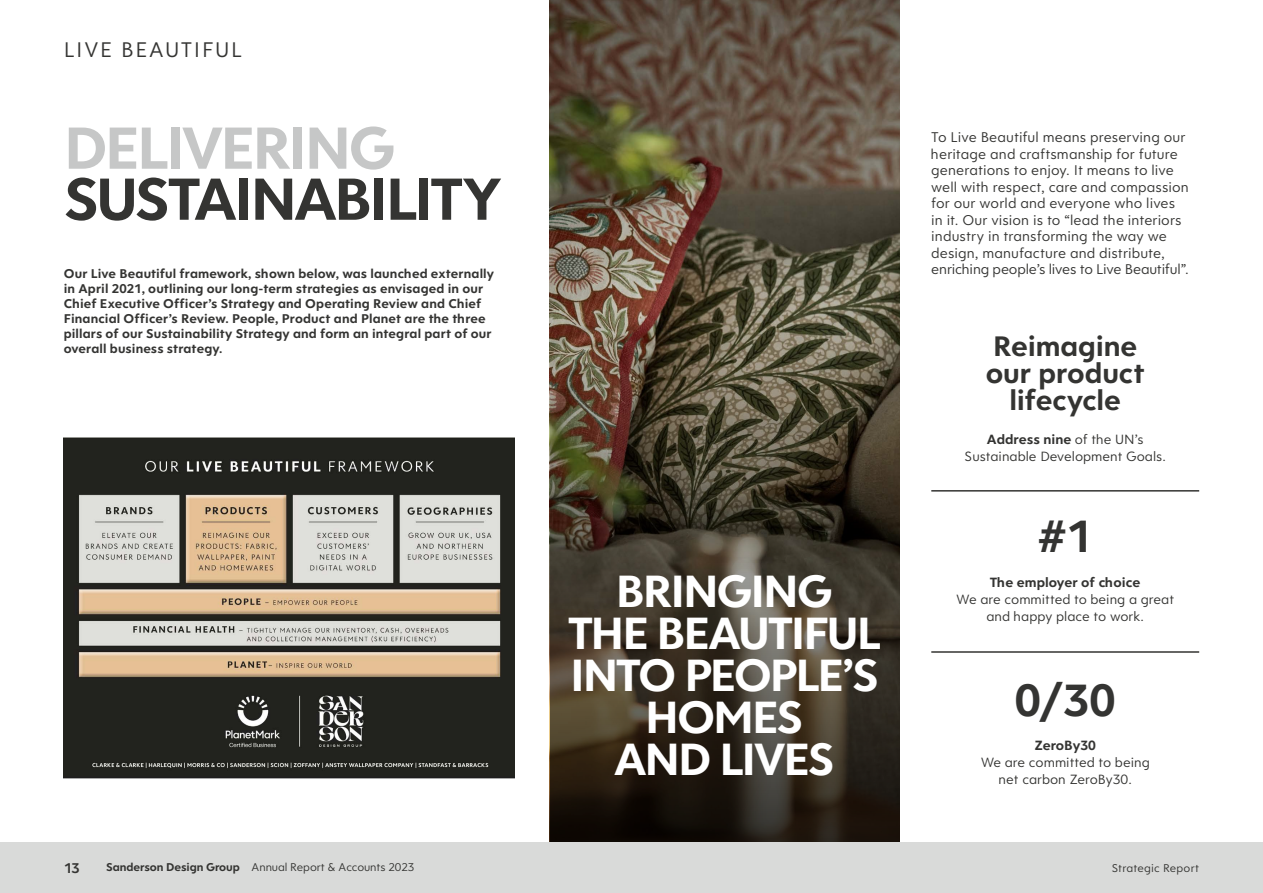
<style>
.page{position:relative;width:1263px;height:893px;background:#fff}
.page>*{position:absolute;margin:0;border:0;box-sizing:border-box;transform-origin:0 0}
.t1{font:700 63px "Clarika Pro Geo";letter-spacing:-.055em;color:#343432}
.t2{font:700 63px "Clarika Pro Geo";letter-spacing:-.05em;color:#c6c7c7}
.t3{font:700 48px/42px "Clarika Pro Geo";letter-spacing:-.05em;color:#fff;text-align:center}
.t4{font:700 48px "Clarika Pro Geo";color:#343432}
.t5{font:700 30px/27px "Clarika Pro Geo";letter-spacing:-.005em;color:#343432;text-align:center}
.t6{font:22.5px "Clarika Pro Geo";letter-spacing:.07em;color:#343432}
.t7{font:15px/16.5px "Clarika Pro Geo";letter-spacing:.005em;color:#343432}
.t8{font:15px "Clarika Pro Geo Dm";color:#343432}
.t9{font:14.25px/17.2px "Clarika Pro Geo";color:#343432;text-align:center}
.t10{font:700 14.25px "Clarika Pro Geo";color:#343432}
.t11{font:700 13.5px/15px "Clarika Pro Geo";letter-spacing:.01em;color:#343432}
.t12{font:12px "Clarika Pro Geo";letter-spacing:-.01em;color:#343432}
.t13{font:12px "Clarika Pro Geo";letter-spacing:.01em;color:#343432}
.s1{font-weight:700}
</style>
<div class="page">
<div style="left:0;top:842px;width:1263px;height:51px;background:#d9dad9"></div>
<img style="left:550px;top:0;width:349px;height:311px">
<svg style="left:550px;top:311px;width:349px;height:531px;background:#433a2c"></svg>
<img style="left:64px;top:438px;width:450px;height:340px">
<hr style="left:931px;top:490px;width:268px;height:2px;background:#343432">
<hr style="left:931px;top:651px;width:268px;height:2px;background:#343432">
<h3 class="t6" style="left:64px;top:36px;width:180px">LIVE BEAUTIFUL</h3>
<h1 class="t2" style="left:64px;top:108px;width:334px">DELIVERING</h1>
<h1 class="t1" style="left:64px;top:159px;width:440px">SUSTAINABILITY</h1>
<p class="t11" style="left:64px;top:265px;width:432px">Our Live Beautiful framework, shown below, was launched externally in April 2021, outlining our long-term strategies as envisaged in our Chief Executive Officer’s Strategy and Operating Review and Chief Financial Officer’s Review. People, Product and Planet are the three pillars of our Sustainability Strategy and form an integral part of our overall business strategy.</p>
<h2 class="t3" style="left:568px;top:568px;width:315px">BRINGING<br>THE BEAUTIFUL<br>INTO PEOPLE’S<br>HOMES<br>AND LIVES</h2>
<p class="t7" style="left:931px;top:129px;width:259px">To Live Beautiful means preserving our heritage and craftsmanship for future generations to enjoy. It means to live well with respect, care and compassion for our world and everyone who lives in it. Our vision is to “lead the interiors industry in transforming the way we design, manufacture and distribute, enriching people’s lives to Live Beautiful”.</p>
<h3 class="t5" style="left:986px;top:331px;width:160px">Reimagine our product lifecycle</h3>
<p class="t9" style="left:964px;top:430px;width:203px"><span class="s1">Address nine</span> of the UN’s<br>Sustainable Development Goals.</p>
<h2 class="t4" style="left:1039px;top:506px;width:55px">#1</h2>
<p class="t10" style="left:990px;top:573px;width:152px">The employer of choice</p>
<p class="t9" style="left:956px;top:590px;width:219px">We are committed to being a great and happy place to work.</p>
<h2 class="t4" style="left:1015px;top:669px;width:103px">0/30</h2>
<p class="t10" style="left:1034px;top:736px;width:63px">ZeroBy30</p>
<p class="t9" style="left:981px;top:753px;width:171px">We are committed to being net carbon ZeroBy30.</p>
<p class="t8" style="left:64px;top:859px;width:18px">13</p>
<p class="t12" style="left:106px;top:860px;width:309px"><span class="s1">Sanderson Design Group</span> Annual Report &amp; Accounts 2023</p>
<p class="t13" style="left:1112px;top:860px;width:89px">Strategic Report</p>
</div>
